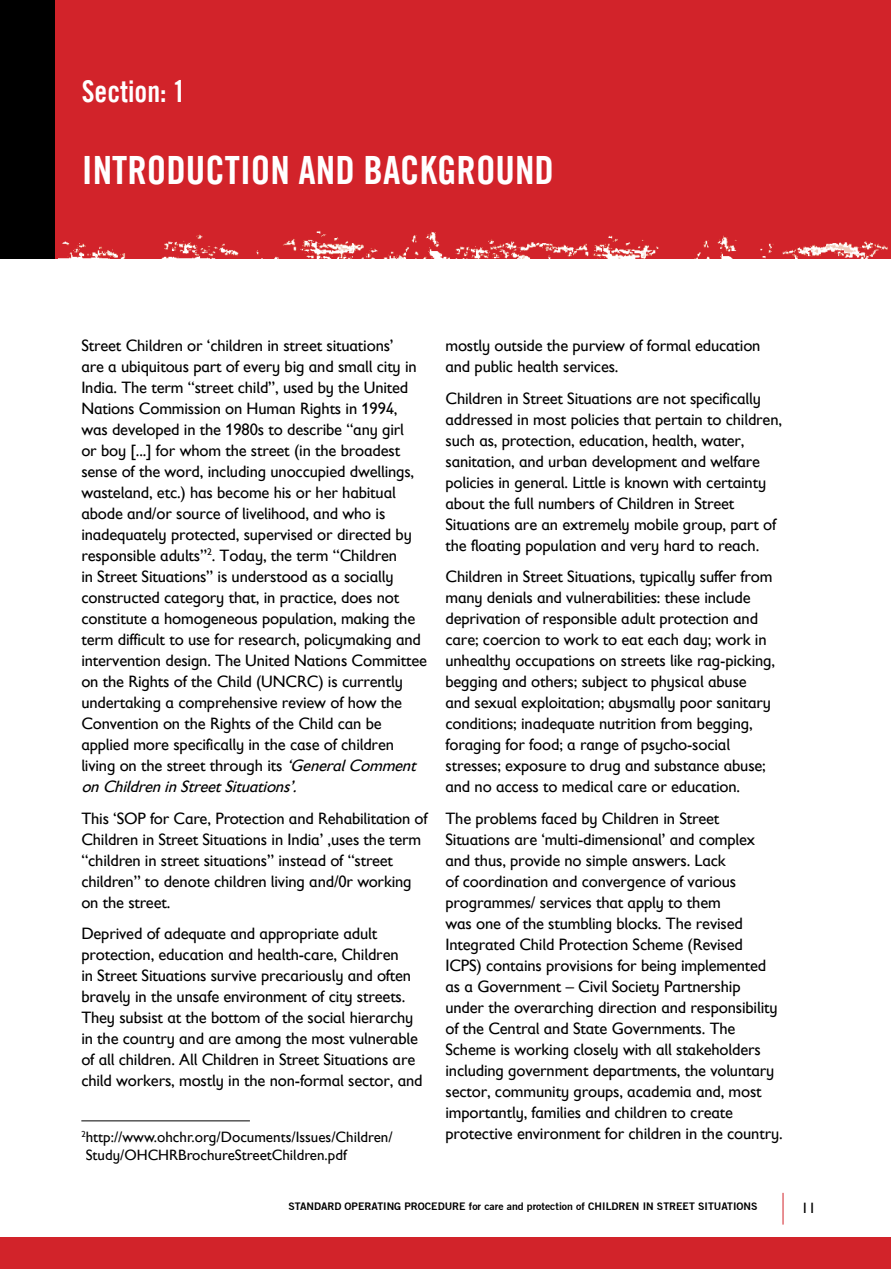
<style>
.page{position:relative;width:891px;height:1269px;background:#fff}
.page>*{position:absolute;margin:0;border:0;box-sizing:border-box;transform-origin:0 0}
.t1{font:39px "Trade Gothic LT Com Bd Cn 20";color:#fff}
.t2{font:30px "Trade Gothic LT Com Bd Cn 20";color:#fff;scale:.96 1}
.t3{font:16.5px/21px "Gill Sans Infant W01";letter-spacing:-.01em;color:#000}
.t4{font:15px "Gill Sans Infant W01";color:#000}
.t5{font:15px "Gill Sans";color:#000}
.t6{font:700 10.5px "Trade Gothic No.2";color:#000}
.s1{font-style:italic}
</style>
<div class="page">
<div style="left:0;top:1237px;width:891px;height:32px;background:#d2232a"></div>
<hr style="left:783px;top:1193px;width:1px;height:32px;background:#d2232a">
<div style="left:7px;top:0;width:884px;height:258px;background:#d2232a"></div>
<div style="left:0;top:0;width:54px;height:258px;background:#000"></div>
<hr style="left:81px;top:1120px;width:169px;height:1px;background:#000">
<img style="left:62px;top:231px;width:826px;height:27px">
<h2 class="t2" style="left:82px;top:73px;width:110px">Section: 1</h2>
<h1 class="t1" style="left:82px;top:146px;width:18px">INTRODUCTION</h1>
<h1 class="t1" style="left:299px;top:146px;width:159px">AND BACKGROUND</h1>
<p class="t3" style="left:81px;top:335px;width:347px">Street Children or ‘children in street situations’<br>are a ubiquitous part of every big and small city in India. The term “street child”, used by the United Nations Commission on Human Rights in 1994, was developed in the 1980s to describe “any girl<br>or boy [...] for whom the street (in the broadest sense of the word, including unoccupied dwellings, wasteland, etc.) has become his or her habitual abode and/or source of livelihood, and who is inadequately protected, supervised or directed by responsible adults”<sup>2</sup>. Today, the term “Children<br>in Street Situations” is understood as a socially constructed category that, in practice, does not constitute a homogeneous population, making the term difficult to use for research, policymaking and intervention design. The United Nations Committee on the Rights of the Child (UNCRC) is currently undertaking a comprehensive review of how the Convention on the Rights of the Child can be applied more specifically in the case of children living on the street through its <span class="s1">‘GeneralComment onChildreninStreetSituations’.</span></p>
<p class="t3" style="left:81px;top:807px;width:348px">This ‘SOP for Care, Protection and Rehabilitation of Children in Street Situations in India’ ,uses the term “children in street situations” instead of “street children” to denote children living and/0r working on the street.</p>
<p class="t3" style="left:81px;top:923px;width:343px">Deprived of adequate and appropriate adult protection, education and health-care, Children<br>in Street Situations survive precariously and often bravely in the unsafe environment of city streets.<br>They subsist at the bottom of the social hierarchy in the country and are among the most vulnerable of all children. All Children in Street Situations are child workers, mostly in the non-formal sector, and</p>
<p class="t3" style="left:445px;top:335px;width:317px">mostly outside the purview of formal education and public health services.</p>
<p class="t3" style="left:445px;top:387px;width:338px">Children in Street Situations are not specifically addressed in most policies that pertain to children, such as, protection, education, health, water, sanitation, and urban development and welfare policies in general. Little is known with certainty about the full numbers of Children in Street Situations are an extremely mobile group, part of the floating population and very hard to reach.</p>
<p class="t3" style="left:445px;top:566px;width:331px">Children in Street Situations, typically suffer from many denials and vulnerabilities: these include deprivation of responsible adult protection and care; coercion to work to eat each day; work in unhealthy occupations on streets like rag-picking, begging and others; subject to physical abuse and sexual exploitation; abysmally poor sanitary conditions; inadequate nutrition from begging, foraging for food; a range of psycho-social stresses; exposure to drug and substance abuse; and no access to medical care or education.</p>
<p class="t3" style="left:445px;top:808px;width:334px">The problems faced by Children in Street Situations are ‘multi-dimensional’ and complex and thus, provide no simple answers. Lack<br>of coordination and convergence of various programmes/ services that apply to them<br>was one of the stumbling blocks. The revised Integrated Child Protection Scheme (Revised ICPS) contains provisions for being implemented as a Government – Civil Society Partnership under the overarching direction and responsibility of the Central and State Governments. The Scheme is working closely with all stakeholders including government departments, the voluntary sector, community groups, academia and, most importantly, families and children to create</p>
<p class="t4" style="left:81px;top:1129px;width:313px"><sup>2</sup>http://www.ohchr.org/Documents/Issues/Children/</p>
<p class="t3" style="left:445px;top:1123px;width:339px">protective environment for children in the country.</p>
<p class="t4" style="left:86px;top:1147px;width:263px">Study/OHCHRBrochureStreetChildren.pdf</p>
<p class="t6" style="left:288px;top:1200px;width:470px">STANDARD OPERATING PROCEDURE FOR CARE AND PROTECTION OF CHILDREN IN STREET SITUATIONS</p>
<p class="t5" style="left:801px;top:1199px;width:16px">11</p>
</div>
